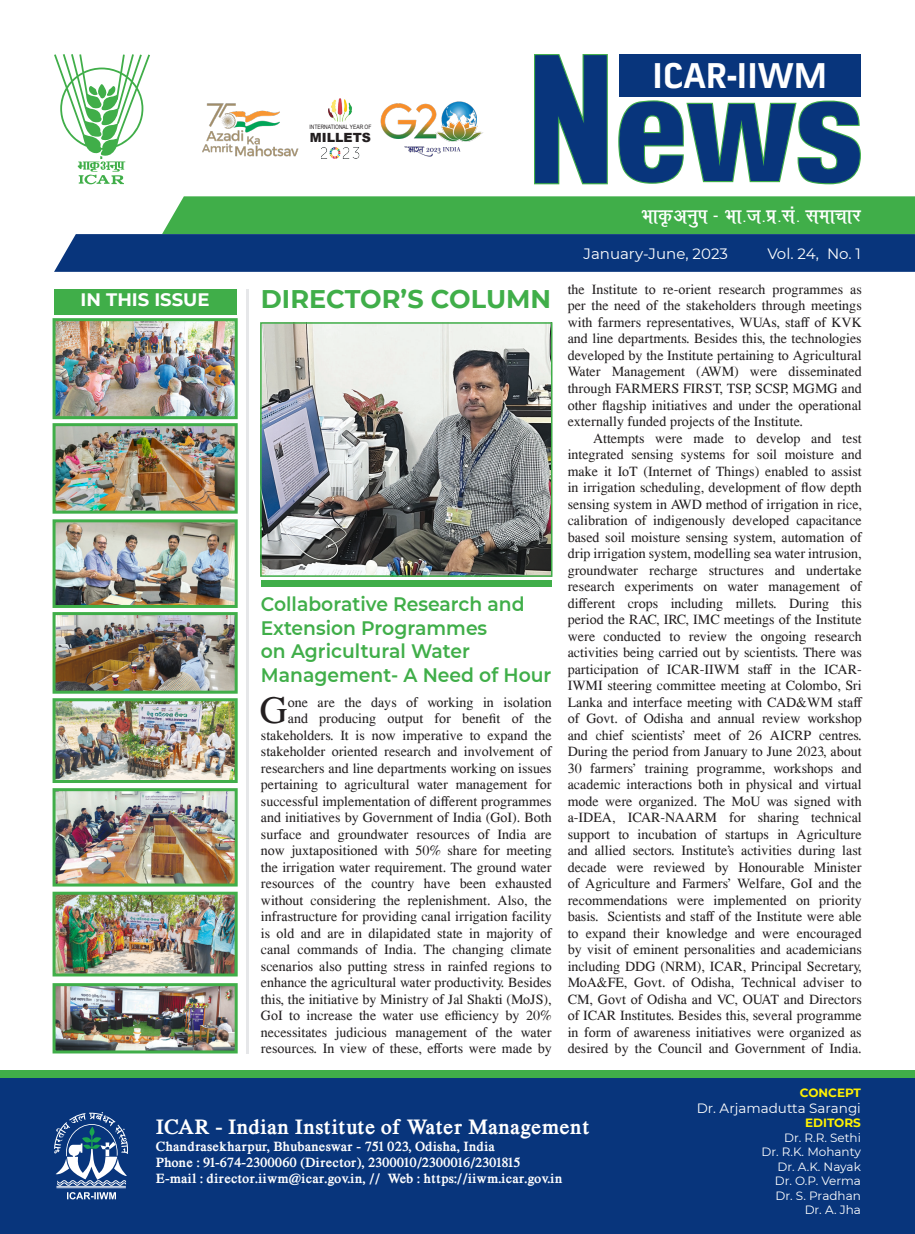
<style>
.page{position:relative;width:915px;height:1234px;background:#fff}
.page>*{position:absolute;margin:0;border:0;box-sizing:border-box;transform-origin:0 0}
.t1{font:37.35px "Gandhari Unicode";color:#231f20}
.t2{font:700 36px "Convection";color:#fff}
.t3{font:700 25.5px "Montserrat";color:#40ae49}
.t4{font:700 22.5px "Akruti Dev Prema";color:#fff}
.t5{font:700 21px "Gandhari Unicode";color:#fff}
.Subject_Heading{font:600 19.5px/23.4px "Montserrat";color:#40ae49;scale:.96 1}
.t6{font:700 18px "Montserrat";color:#fff}
.t7{font:15px "Montserrat";color:#fff}
.t8{font:700 15px "Montserrat";color:#fff}
.t9{font:13.5px/16.5px "Gandhari Unicode";color:#231f20;text-align:justify}
.t10{font:700 13.5px "Gandhari Unicode";color:#fff}
.List_Paragraph_Citat{font:13.5px "Montserrat";color:#fff}
.t11{font:900 12.6px "Arial";color:#231f20}
.t12{font:12px "Montserrat";color:#fff}
.t13{font:700 12px "Montserrat";color:#fff101}
.t14{font:6px "Arial Narrow";color:#231f20}
</style>
<div class="page">
<hr style="left:246px;top:289px;width:2px;height:764px;background:#e6e7e9">
<svg style="left:54px;top:196px;width:860px;height:76px;background:#347971"></svg>
<svg style="left:534px;top:54px;width:326px;height:130px"></svg>
<div style="left:618px;top:54px;width:242px;height:42px;background:#08357c"></div>
<svg style="left:54px;top:54px;width:96px;height:130px"></svg>
<div style="left:1px;top:1076px;width:913px;height:157px;background:#08357c"></div>
<div style="left:1px;top:1069px;width:913px;height:7px;background:#40ae49"></div>
<div style="left:261px;top:580px;width:290px;height:6px;background:#40ae49"></div>
<div style="left:54px;top:289px;width:182px;height:25px;background:#40ae49"></div>
<svg style="left:54px;top:1112px;width:74px;height:87px"></svg>
<img style="left:202px;top:103px;width:97px;height:54px">
<img style="left:380px;top:101px;width:103px;height:56px">
<img style="left:56px;top:895px;width:177px;height:77px">
<div style="left:52px;top:891px;width:185px;height:85px;border:3px solid #40ae49"></div>
<img style="left:56px;top:986px;width:177px;height:63px">
<div style="left:52px;top:982px;width:185px;height:71px;border:3px solid #40ae49"></div>
<img style="left:56px;top:792px;width:177px;height:90px">
<div style="left:52px;top:788px;width:185px;height:98px;border:3px solid #40ae49"></div>
<img style="left:56px;top:702px;width:177px;height:76px">
<div style="left:52px;top:698px;width:185px;height:84px;border:3px solid #40ae49"></div>
<img style="left:56px;top:616px;width:177px;height:73px">
<div style="left:52px;top:612px;width:185px;height:81px;border:3px solid #40ae49"></div>
<img style="left:56px;top:523px;width:177px;height:81px">
<div style="left:52px;top:519px;width:185px;height:89px;border:3px solid #40ae49"></div>
<img style="left:56px;top:427px;width:177px;height:82px">
<div style="left:52px;top:423px;width:185px;height:90px;border:3px solid #40ae49"></div>
<img style="left:56px;top:322px;width:177px;height:93px">
<div style="left:52px;top:318px;width:185px;height:101px;border:3px solid #40ae49"></div>
<img style="left:263px;top:325px;width:286px;height:248px">
<div style="left:260px;top:322px;width:292px;height:254px;border:2px solid #40ae49"></div>
<img style="left:321px;top:147px;width:39px;height:11px">
<img style="left:328px;top:98px;width:24px;height:24px">
<p class="t6" style="left:81px;top:287px;width:130px">IN THIS ISSUE</p>
<p class="t14" style="left:309px;top:123px;width:63px">INTERNATIONAL YEAR OF</p>
<p class="t11" style="left:310px;top:129px;width:63px">MILLETS</p>
<p class="t2" style="left:652px;top:53px;width:176px">ICAR-IIWM</p>
<p class="t3" style="left:261px;top:280px;width:291px">DIRECTOR’S COLUMN</p>
<p class="Subject_Heading" style="left:261px;top:592px;width:304px">Collaborative Research and<br>Extension Programmes<br>on Agricultural Water<br>Management- A Need of Hour</p>
<p class="t1" style="left:260px;top:687px;width:29px">G</p>
<p class="t9" style="left:261px;top:693px;width:292px;text-align:right">one are the days of working in isolation<br>and producing output for benefit of the stakeholders. It is now imperative to expand the stakeholder oriented research and involvement of researchers and line departments working on issues pertaining to agricultural water management for successful implementation of different programmes and initiatives by Government of India (GoI). Both surface and groundwater resources of India are now juxtapositioned with 50% share for meeting the irrigation water requirement. The ground water resources of the country have been exhausted without considering the replenishment. Also, the infrastructure for providing canal irrigation facility is old and are in dilapidated state in majority of canal commands of India. The changing climate scenarios also putting stress in rainfed regions to enhance the agricultural water productivity. Besides this, the initiative by Ministry of Jal Shakti (MoJS), GoI to increase the water use efficiency by 20% necessitates judicious management of the water resources. In view of these, efforts were made by</p>
<p class="t4" style="left:640px;top:204px;width:221px">YEEKE=ÀDEVEGHE - YEE.PE.ÒE.MEB. MECEE®EEJ</p>
<p class="t7" style="left:583px;top:243px;width:146px">January-June, 2023</p>
<p class="t7" style="left:767px;top:243px;width:95px">Vol. 24, No. 1</p>
<p class="t9" style="left:567px;top:281px;width:295px">the Institute to re-orient research programmes as per the need of the stakeholders through meetings with farmers representatives, WUAs, staff of KVK and line departments. Besides this, the technologies developed by the Institute pertaining to Agricultural Water Management (AWM) were disseminated through FARMERS FIRST, TSP, SCSP, MGMG and other flagship initiatives and under the operational externally funded projects of the Institute.</p>
<p class="t9" style="left:567px;top:429px;width:296px;text-indent:26px">Attempts were made to develop and test integrated sensing systems for soil moisture and make it IoT (Internet of Things) enabled to assist in irrigation scheduling, development of flow depth sensing system in AWD method of irrigation in rice, calibration of indigenously developed capacitance based soil moisture sensing system, automation of drip irrigation system, modelling sea water intrusion, groundwater recharge structures and undertake research experiments on water management of different crops including millets. During this period the RAC, IRC, IMC meetings of the Institute were conducted to review the ongoing research activities being carried out by scientists. There was participation of ICAR-IIWM staff in the ICAR-IWMI steering committee meeting at Colombo, Sri Lanka and interface meeting with CAD&amp;WM staff of Govt. of Odisha and annual review workshop and chief scientists’ meet of 26 AICRP centres.<br>During the period from January to June 2023, about 30 farmers’ training programme, workshops and academic interactions both in physical and virtual mode were organized. The MoU was signed with a-IDEA, ICAR-NAARM for sharing technical support to incubation of startups in Agriculture and allied sectors. Institute’s activities during last decade were reviewed by Honourable Minister of Agriculture and Farmers’ Welfare, GoI and the recommendations were implemented on priority basis. Scientists and staff of the Institute were able to expand their knowledge and were encouraged by visit of eminent personalities and academicians including DDG (NRM), ICAR, Principal Secretary, MoA&amp;FE, Govt. of Odisha, Technical adviser to CM, Govt of Odisha and VC, OUAT and Directors of ICAR Institutes. Besides this, several programme in form of awareness initiatives were organized as desired by the Council and Government of India.</p>
<p class="t5" style="left:156px;top:1114px;width:435px">ICAR - Indian Institute of Water Management</p>
<p class="t10" style="left:156px;top:1137px;width:340px">Chandrasekharpur, Bhubaneswar - 751 023, Odisha, India</p>
<p class="t10" style="left:156px;top:1153px;width:365px">Phone : 91-674-2300060 (Director), 2300010/2300016/2301815</p>
<p class="t10" style="left:156px;top:1170px;width:408px">E-mail : director.iiwm@icar.gov.in, // Web : https://iiwm.icar.gov.in</p>
<p class="t13" style="left:799px;top:1083px;width:63px">CONCEPT</p>
<p class="List_Paragraph_Citat" style="left:696px;top:1098px;width:165px">Dr. Arjamadutta Sarangi</p>
<p class="t13" style="left:804px;top:1114px;width:57px">EDITORS</p>
<p class="t12" style="left:783px;top:1129px;width:78px">Dr. R.R. Sethi</p>
<p class="t12" style="left:761px;top:1143px;width:101px">Dr. R.K. Mohanty</p>
<p class="t12" style="left:777px;top:1157px;width:85px">Dr. A.K. Nayak</p>
<p class="t12" style="left:774px;top:1172px;width:88px">Dr. O.P. Verma</p>
<p class="t12" style="left:775px;top:1186px;width:87px">Dr. S. Pradhan</p>
<p class="t12" style="left:804px;top:1201px;width:58px">Dr. A. Jha</p>
<p class="t8" style="left:855px;top:1173px;width:7px">1</p>
</div>
